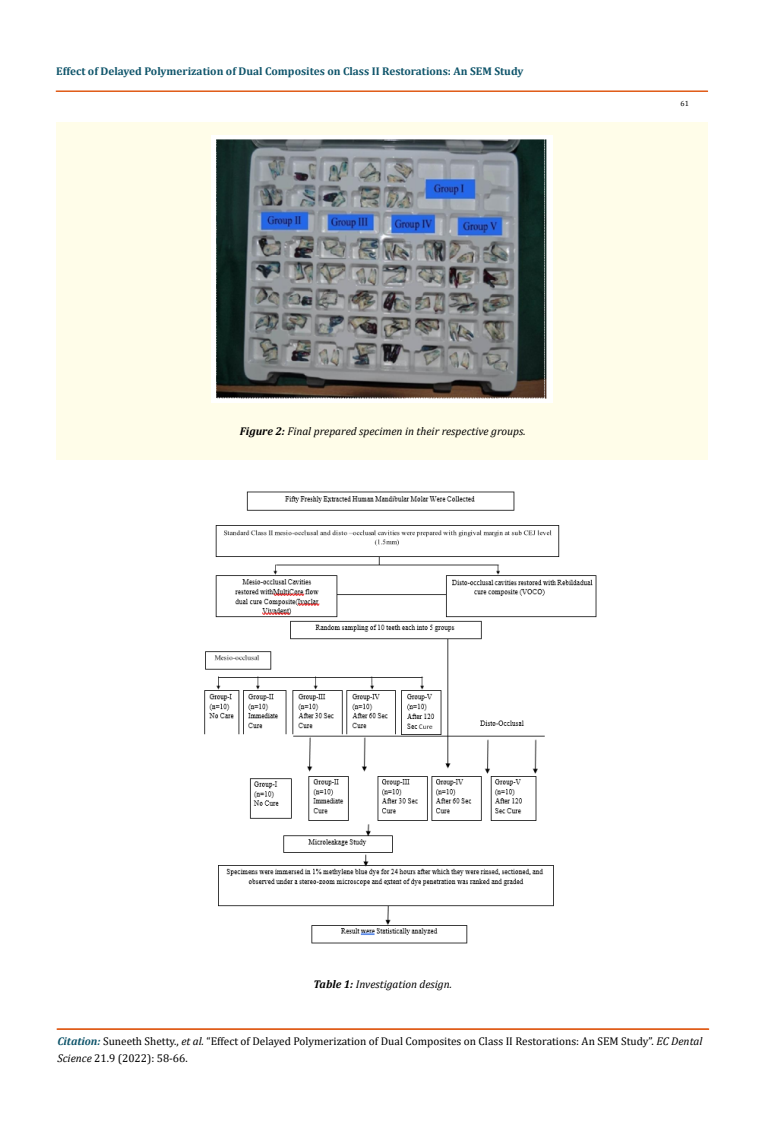
<style>
.page{position:relative;width:764px;height:1127px;background:#fff}
.page>*{position:absolute;margin:0;border:0;box-sizing:border-box;transform-origin:0 0}
.t1{font:11.25px/17.5px "Cambria";color:#000}
.t2{font:italic 11.25px "Cambria";color:#000}
.t3{font:700 11.25px "Cambria";color:#0e546a}
.t4{font:7.5px "Cambria";color:#000}
.s1{font-weight:700}
.s2{font-weight:700;font-style:italic;color:#0e546a}
.s3{font-style:italic}
</style>
<div class="page">
<div style="left:56px;top:91px;width:651px;height:1px;border:1px solid #e05d1a"></div>
<div style="left:57px;top:1028px;width:652px;height:1px;border:1px solid #e05d1a"></div>
<div style="left:56px;top:122px;width:651px;height:338px;background:#fffde9"></div>
<img style="left:211px;top:136px;width:342px;height:266px">
<img style="left:204px;top:491px;width:393px;height:453px">
<p class="t3" style="left:56px;top:63px;width:469px">Effect of Delayed Polymerization of Dual Composites on Class II Restorations: An SEM Study</p>
<p class="t2" style="left:240px;top:423px;width:287px"><span class="s1">Figure 2:</span> Final prepared specimen in their respective groups.</p>
<p class="t4" style="left:680px;top:98px;width:10px">61</p>
<p class="t2" style="left:314px;top:975px;width:140px"><span class="s1">Table 1:</span> Investigation design.</p>
<p class="t1" style="left:57px;top:1032px;width:646px"><span class="s2">Citation:</span> Suneeth Shetty., <span class="s3">et al.</span> “Effect of Delayed Polymerization of Dual Composites on Class II Restorations: An SEM Study”. <span class="s3">EC Dental<br>Science</span> 21.9 (2022): 58-66.</p>
</div>
